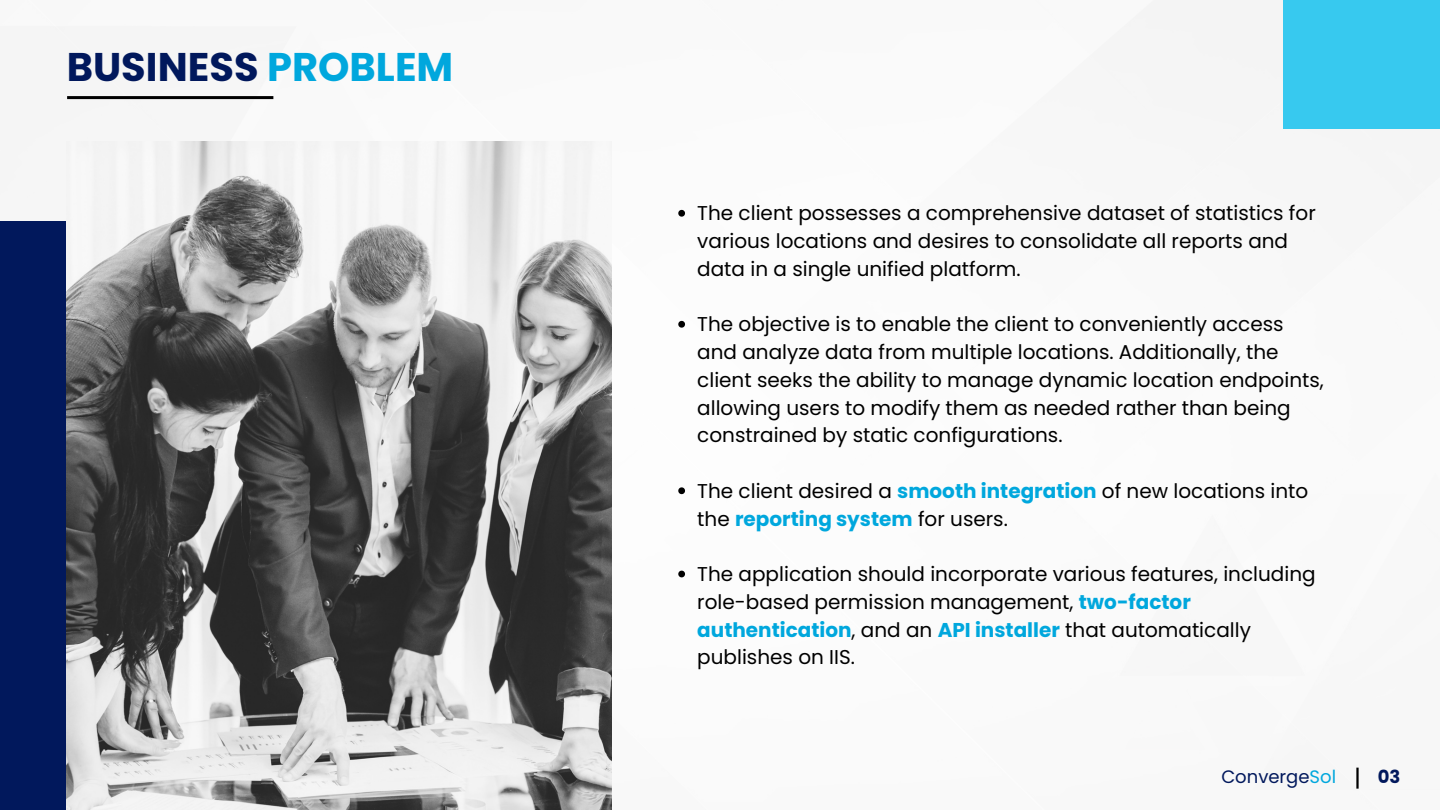
<style>
.page{position:relative;width:1440px;height:810px;background:#fff}
.page>*{position:absolute;margin:0;border:0;box-sizing:border-box;transform-origin:0 0}
.t1{font:700 40px "Poppins";color:#01185c}
.t2{font:20px/27.8px "Poppins";color:#000}
.t3{font:18px "Poppins";color:#01185c}
.t4{font:700 18px "Poppins";color:#01185c}
.s1{color:#00a7dd}
.s2{font-weight:700;color:#00a7dd}
</style>
<div class="page">
<img style="left:46px;top:0;width:1394px;height:768px">
<svg style="left:678px;top:210px;width:7px;height:7px"></svg>
<svg style="left:678px;top:321px;width:7px;height:7px"></svg>
<svg style="left:678px;top:487px;width:7px;height:7px"></svg>
<svg style="left:678px;top:571px;width:7px;height:6px"></svg>
<div style="left:0;top:221px;width:429px;height:589px;background:#01185c"></div>
<img style="left:67px;top:141px;width:545px;height:669px">
<div style="left:1283px;top:0;width:157px;height:128px;background:#37c9ef"></div>
<hr style="left:67px;top:96px;width:206px;height:3px;background:#000">
<hr style="left:1356px;top:768px;width:3px;height:21px;background:#000">
<p class="t1" style="left:67px;top:39px;width:388px">BUSINESS <span class="s1">PROBLEM</span></p>
<p class="t2" style="left:697px;top:199px;width:620px">The client possesses a comprehensive dataset of statistics for various locations and desires to consolidate all reports and data in a single unified platform.</p>
<p class="t2" style="left:697px;top:310px;width:628px">The objective is to enable the client to conveniently access and analyze data from multiple locations. Additionally, the client seeks the ability to manage dynamic location endpoints, allowing users to modify them as needed rather than being constrained by static configurations.</p>
<p class="t2" style="left:697px;top:477px;width:612px">The client desired a <span class="s2">smooth integration</span> of new locations into the <span class="s2">reporting system</span> for users.</p>
<p class="t2" style="left:697px;top:560px;width:620px">The application should incorporate various features, including role-based permission management, <span class="s2">two-factor authentication</span>, and an <span class="s2">API installer</span> that automatically publishes on IIS.</p>
<p class="t3" style="left:1221px;top:764px;width:116px">Converge<span class="s1">Sol</span></p>
<p class="t4" style="left:1378px;top:764px;width:24px">03</p>
</div>
